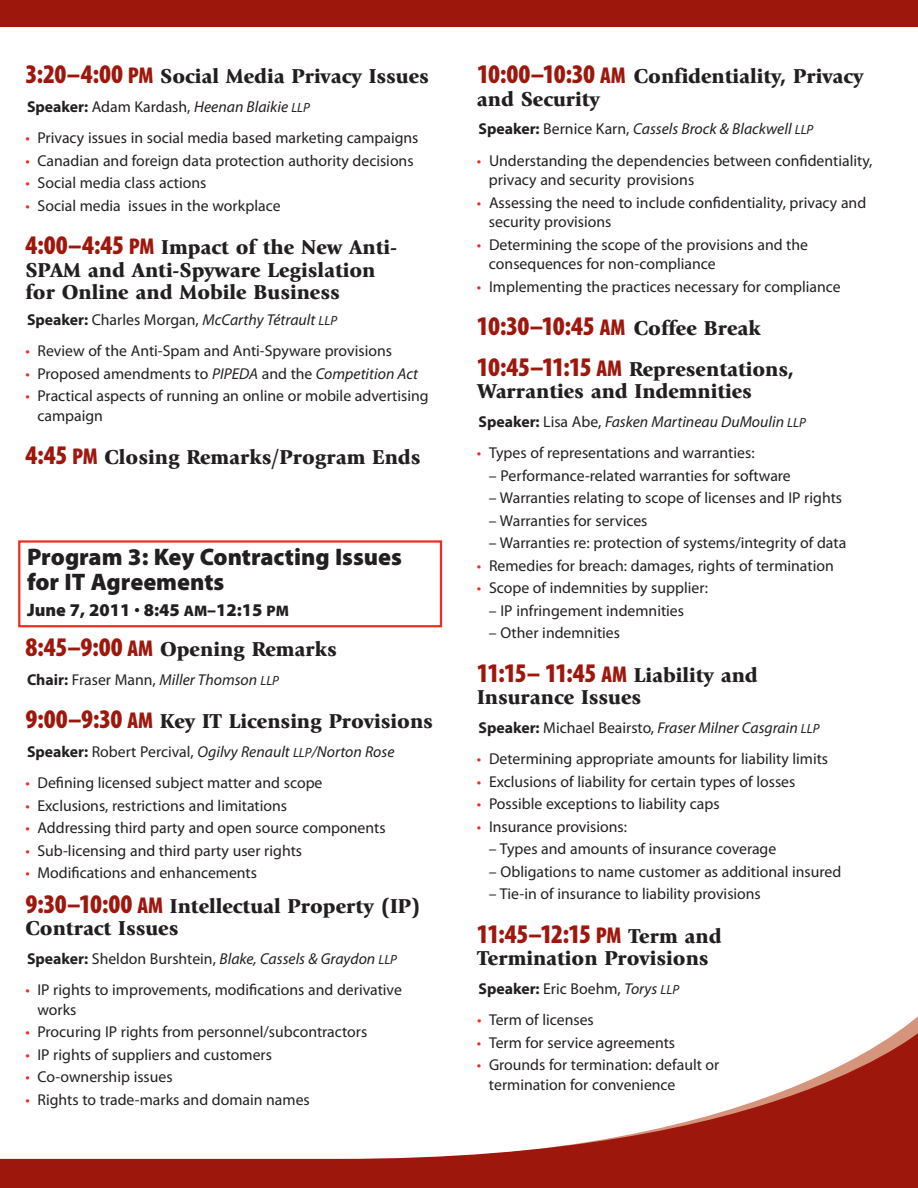
<style>
.page{position:relative;width:918px;height:1188px;background:#fff}
.page>*{position:absolute;margin:0;border:0;box-sizing:border-box;transform-origin:0 0}
.Subheads{font:27px "Myriad Pro Black Cond SC850";letter-spacing:-.035em;color:#9e170d}
.Day_Heading_1{font:900 24px/25.5px "Myriad Pro";color:#231f20}
.Subheads-2{font:900 21px/22.5px "Giovanni";color:#231f20}
.Day_Heading_1-2{font:900 18px "Myriad Pro";color:#231f20}
.bullets{font:15.75px/19.5px "Myriad Pro";color:#231f20}
.Body{font:italic 15.75px "Myriad Pro";color:#231f20}
.bullets-2nd_level{font:15.75px "Myriad Pro";color:#231f20}
.bullet-last{font:15.75px/19.5px "Myriad Pro";color:#231f20}
.Body-2{font:15.75px "Myriad Pro";color:#231f20}
.s1{font-family:"Myriad Pro Black Cond SC850";font-weight:400;font-size:27px;color:#9e170d}
.s2{font-family:"Myriad Pro Black Cond SC850";font-weight:400;font-size:22.95px;color:#9e170d}
.s3{font-weight:700;font-style:normal}
.s4{font-style:normal}
.s5{font-family:"Myriad Pro It SC850";font-style:normal;font-size:13.35px}
.s6{color:#ee2e22}
.s7{font-style:italic}
.s8{font-size:15px}
.s9{font-family:"Myriad Pro Black SC850";font-weight:400;font-size:15.3px}
.s10{font-size:22.95px}
.s11{font-family:"Giovanni";font-weight:900;font-size:21px;color:#231f20}
.s12{font-weight:700}
.s13{font-family:"Myriad Pro It SC850";font-size:13.35px}
</style>
<div class="page">
<div style="left:0;top:0;width:918px;height:27px;background:#9e170d"></div>
<svg style="left:0;top:1026px;width:918px;height:162px"></svg>
<div style="left:18px;top:540px;width:424px;height:87px;border:2px solid #ee2e22"></div>
<p class="Subheads-2" style="left:26px;top:65px;width:405px"><span class="s1">3:20–4:00</span> <span class="s2">PM</span> Social Media Privacy Issues</p>
<p class="Body" style="left:27px;top:97px;width:284px"><span class="s3">Speaker:</span> <span class="s4">Adam Kardash,</span> Heenan Blaikie <span class="s5">llp</span></p>
<p class="bullets" style="left:26px;top:128px;width:395px"><span class="s6">•</span> Privacy issues in social media based marketing campaigns</p>
<p class="bullets" style="left:26px;top:150px;width:390px"><span class="s6">•</span> Canadian and foreign data protection authority decisions</p>
<p class="bullets" style="left:26px;top:173px;width:182px"><span class="s6">•</span> Social media class actions</p>
<p class="bullet-last" style="left:26px;top:195px;width:257px"><span class="s6">•</span> Social media issues in the workplace</p>
<p class="Subheads-2" style="left:25px;top:236px;width:373px"><span class="s1">4:00–4:45</span> <span class="s2">PM</span> Impact of the New Anti-<br>SPAM and Anti-Spyware Legislation for Online and Mobile Business</p>
<p class="Body" style="left:27px;top:310px;width:312px"><span class="s3">Speaker:</span> <span class="s4">Charles Morgan,</span> McCarthy Tétrault <span class="s5">llp</span></p>
<p class="bullets" style="left:26px;top:341px;width:368px"><span class="s6">•</span> Review of the Anti-Spam and Anti-Spyware provisions</p>
<p class="bullets" style="left:26px;top:363px;width:394px"><span class="s6">•</span> Proposed amendments to <span class="s7">PIPEDA</span> and the <span class="s7">Competition Act</span></p>
<p class="bullet-last" style="left:38px;top:386px;width:393px;text-indent:-12px"><span class="s6">•</span> Practical aspects of running an online or mobile advertising campaign</p>
<p class="Subheads-2" style="left:26px;top:446px;width:396px"><span class="s1">4:45</span> <span class="s2">PM</span> Closing Remarks/Program Ends</p>
<p class="Day_Heading_1" style="left:27px;top:543px;width:377px">Program 3: Key Contracting Issues for IT Agreements</p>
<p class="Day_Heading_1-2" style="left:27px;top:598px;width:263px">June 7, 2011 <span class="s8">•</span> 8:45 <span class="s9">AM</span>–12:15 <span class="s9">PM</span></p>
<p class="Subheads-2" style="left:26px;top:638px;width:313px"><span class="s1">8:45–9:00</span> <span class="s2">AM</span> Opening Remarks</p>
<p class="Body" style="left:27px;top:670px;width:254px"><span class="s3">Chair:</span> <span class="s4">Fraser Mann,</span> Miller Thomson <span class="s5">llp</span></p>
<p class="Subheads-2" style="left:26px;top:710px;width:409px"><span class="s1">9:00–9:30</span> <span class="s2">AM</span> Key IT Licensing Provisions</p>
<p class="Body" style="left:27px;top:742px;width:369px"><span class="s3">Speaker:</span> <span class="s4">Robert Percival,</span> Ogilvy Renault <span class="s5">llp</span>/Norton Rose</p>
<p class="bullets" style="left:26px;top:773px;width:299px"><span class="s6">•</span> Defining licensed subject matter and scope</p>
<p class="bullets" style="left:26px;top:795px;width:263px"><span class="s6">•</span> Exclusions, restrictions and limitations</p>
<p class="bullets" style="left:26px;top:818px;width:362px"><span class="s6">•</span> Addressing third party and open source components</p>
<p class="bullets" style="left:26px;top:840px;width:278px"><span class="s6">•</span> Sub-licensing and third party user rights</p>
<p class="bullets" style="left:26px;top:863px;width:233px"><span class="s6">•</span> Modifications and enhancements</p>
<p class="Subheads-2" style="left:26px;top:894px;width:396px"><span class="s1">9:30–10:00</span> <span class="s2">AM</span> Intellectual Property (IP)<br>Contract Issues</p>
<p class="Body" style="left:27px;top:949px;width:372px"><span class="s3">Speaker:</span> <span class="s4">Sheldon Burshtein,</span> Blake, Cassels &amp; Graydon <span class="s5">llp</span></p>
<p class="bullets" style="left:38px;top:980px;width:366px;text-indent:-12px"><span class="s6">•</span> IP rights to improvements, modifications and derivative works</p>
<p class="bullets" style="left:25px;top:1022px;width:343px"><span class="s6">•</span> Procuring IP rights from personnel/subcontractors</p>
<p class="bullets" style="left:26px;top:1044px;width:248px"><span class="s6">•</span> IP rights of suppliers and customers</p>
<p class="bullets" style="left:26px;top:1067px;width:149px"><span class="s6">•</span> Co-ownership issues</p>
<p class="bullet-last" style="left:26px;top:1089px;width:286px"><span class="s6">•</span> Rights to trade-marks and domain names</p>
<p class="Subheads-2" style="left:477px;top:65px;width:388px"><span class="s1">10:00–10:30</span> <span class="s2">AM</span> Confidentiality, Privacy and Security</p>
<p class="Body" style="left:478px;top:119px;width:336px"><span class="s3">Speaker:</span> <span class="s4">Bernice Karn,</span> Cassels Brock &amp; Blackwell <span class="s5">llp</span></p>
<p class="bullets" style="left:489px;top:150px;width:385px;text-indent:-12px"><span class="s6">•</span> Understanding the dependencies between confidentiality, privacy and security provisions</p>
<p class="bullets" style="left:489px;top:192px;width:379px;text-indent:-12px"><span class="s6">•</span> Assessing the need to include confidentiality, privacy and security provisions</p>
<p class="bullets" style="left:489px;top:234px;width:321px;text-indent:-12px"><span class="s6">•</span> Determining the scope of the provisions and the consequences for non-compliance</p>
<p class="bullet-last" style="left:477px;top:276px;width:365px"><span class="s6">•</span> Implementing the practices necessary for compliance</p>
<p class="Subheads" style="left:477px;top:309px;width:285px">10:30–10:45 <span class="s10">AM</span> <span class="s11">Coffee Break</span></p>
<p class="Subheads-2" style="left:477px;top:357px;width:319px"><span class="s1">10:45–11:15</span> <span class="s2">AM</span> Representations,<br>Warranties and Indemnities</p>
<p class="Body" style="left:478px;top:412px;width:329px"><span class="s3">Speaker:</span> <span class="s4">Lisa Abe,</span> Fasken Martineau DuMoulin <span class="s5">llp</span></p>
<p class="bullets" style="left:477px;top:443px;width:279px"><span class="s6">•</span> Types of representations and warranties:</p>
<p class="bullets-2nd_level" style="left:489px;top:466px;width:303px">– Performance-related warranties for software</p>
<p class="bullets-2nd_level" style="left:489px;top:488px;width:355px">– Warranties relating to scope of licenses and IP rights</p>
<p class="bullets-2nd_level" style="left:489px;top:511px;width:160px">– Warranties for services</p>
<p class="bullets-2nd_level" style="left:489px;top:533px;width:359px">– Warranties re: protection of systems/integrity of data</p>
<p class="bullets" style="left:477px;top:555px;width:358px"><span class="s6">•</span> Remedies for breach: damages, rights of termination</p>
<p class="bullets" style="left:477px;top:578px;width:232px"><span class="s6">•</span> Scope of indemnities by supplier:</p>
<p class="bullets-2nd_level" style="left:489px;top:601px;width:197px">– IP infringement indemnities</p>
<p class="bullets-2nd_level" style="left:489px;top:623px;width:133px">– Other indemnities</p>
<p class="Subheads-2" style="left:477px;top:663px;width:282px"><span class="s1">11:15– 11:45</span> <span class="s2">AM</span> Liability and<br>Insurance Issues</p>
<p class="Body" style="left:478px;top:718px;width:343px"><span class="s3">Speaker:</span> <span class="s4">Michael Beairsto,</span> Fraser Milner Casgrain <span class="s5">llp</span></p>
<p class="bullets" style="left:477px;top:749px;width:353px"><span class="s6">•</span> Determining appropriate amounts for liability limits</p>
<p class="bullets" style="left:477px;top:771px;width:320px"><span class="s6">•</span> Exclusions of liability for certain types of losses</p>
<p class="bullets" style="left:477px;top:794px;width:244px"><span class="s6">•</span> Possible exceptions to liability caps</p>
<p class="bullets" style="left:477px;top:816px;width:152px"><span class="s6">•</span> Insurance provisions:</p>
<p class="bullets-2nd_level" style="left:489px;top:839px;width:289px">– Types and amounts of insurance coverage</p>
<p class="bullets-2nd_level" style="left:489px;top:862px;width:354px">– Obligations to name customer as additional insured</p>
<p class="bullets-2nd_level" style="left:489px;top:884px;width:273px">– Tie-in of insurance to liability provisions</p>
<p class="Subheads" style="left:477px;top:916px;width:246px">11:45–12:15 <span class="s10">PM</span> <span class="s11">Term and</span></p>
<p class="Subheads-2" style="left:477px;top:947px;width:233px">Termination Provisions</p>
<p class="Body-2" style="left:478px;top:979px;width:202px"><span class="s12">Speaker:</span> Eric Boehm, <span class="s7">Torys</span> <span class="s13">llp</span></p>
<p class="bullets" style="left:477px;top:1010px;width:118px"><span class="s6">•</span> Term of licenses</p>
<p class="bullets" style="left:477px;top:1032px;width:200px"><span class="s6">•</span> Term for service agreements</p>
<p class="bullets" style="left:489px;top:1055px;width:232px;text-indent:-12px"><span class="s6">•</span> Grounds for termination: default or termination for convenience</p>
</div>
